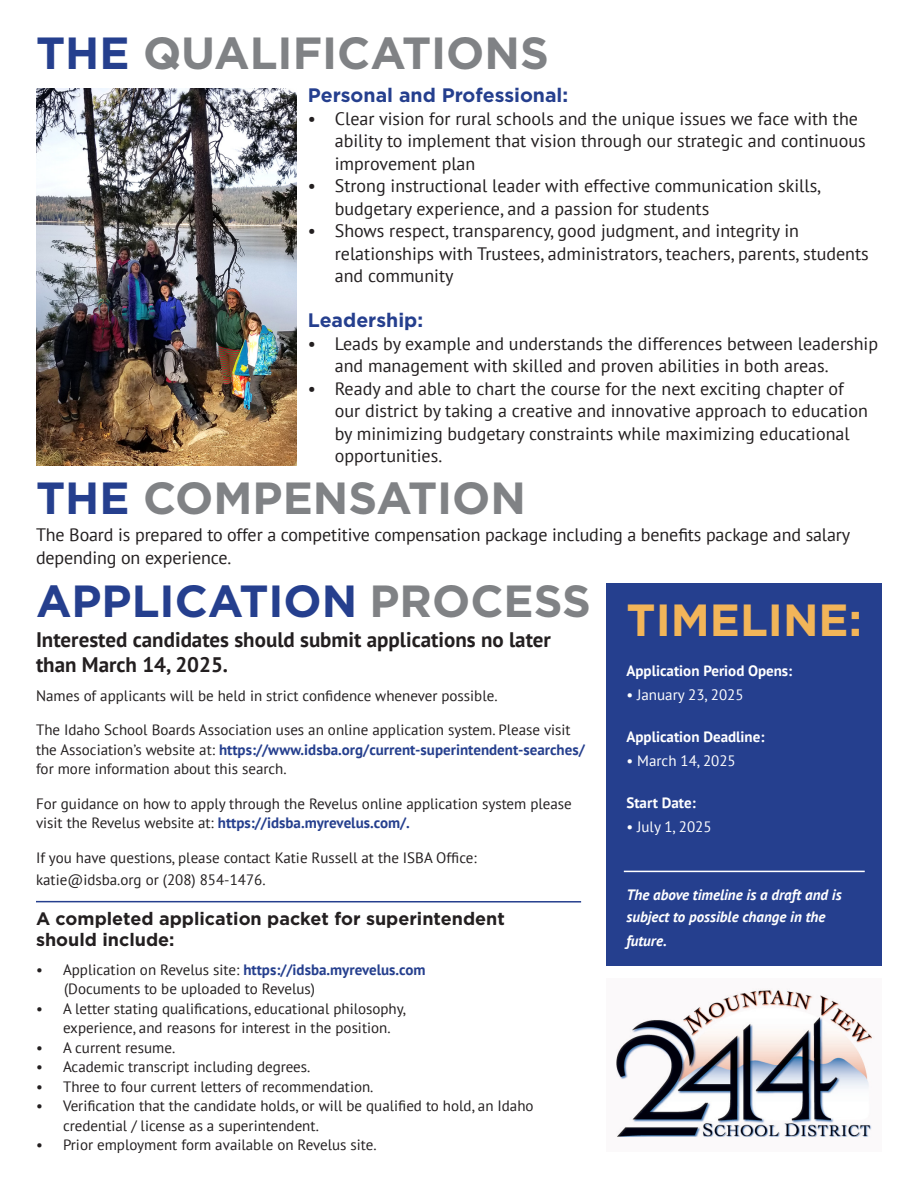
<style>
.page{position:relative;width:918px;height:1188px;background:#fff}
.page>*{position:absolute;margin:0;border:0;box-sizing:border-box;transform-origin:0 0}
.t1{font:700 45px "Gotham";color:#808285}
.t2{font:700 45px "Gotham";color:#253f8e}
.t3{font:700 45px "Gotham";color:#f2b559}
.t4{font:700 21px/25.2px "PT Sans";color:#231f20}
.t5{font:700 19.5px "Gotham";color:#253f8e}
.t6{font:18px/22.5px "PT Sans";color:#231f20}
.t7{font:700 18px "Gotham";color:#231f20}
.t8{font:15px/19.5px "PT Sans";color:#231f20}
.t9{font:italic 700 15px/24px "PT Sans";color:#fff}
.t10{font:700 15px "PT Sans";color:#fff}
.t11{font:700 15px "PT Sans";color:#253f8e}
.t12{font:15px "PT Sans";color:#fff}
.s1{color:#253f8e}
.s2{color:#808285}
.s3{font-weight:700;color:#253f8e}
.s4{font-weight:400;color:#231f20}
</style>
<div class="page">
<div style="left:607px;top:583px;width:275px;height:383px;background:#253f8e"></div>
<img style="left:616px;top:989px;width:256px;height:149px">
<img style="left:36px;top:88px;width:260px;height:377px">
<hr style="left:624px;top:871px;width:241px;height:1px;background:#fff">
<hr style="left:36px;top:901px;width:545px;height:2px;background:#253f8e">
<p class="t1" style="left:36px;top:23px;width:514px"><span class="s1">THE</span> QUALIFICATIONS</p>
<p class="t5" style="left:308px;top:83px;width:262px">Personal and Professional:</p>
<p class="t6" style="left:335px;top:107px;width:532px;text-indent:-27px">• Clear vision for rural schools and the unique issues we face with the ability to implement that vision through our strategic and continuous improvement plan</p>
<p class="t6" style="left:335px;top:174px;width:488px;text-indent:-27px">• Strong instructional leader with effective communication skills, budgetary experience, and a passion for students</p>
<p class="t6" style="left:335px;top:219px;width:536px;text-indent:-27px">• Shows respect, transparency, good judgment, and integrity in relationships with Trustees, administrators, teachers, parents, students and community</p>
<p class="t5" style="left:308px;top:308px;width:117px">Leadership:</p>
<p class="t6" style="left:335px;top:332px;width:545px;text-indent:-27px">• Leads by example and understands the differences between leadership and management with skilled and proven abilities in both areas.</p>
<p class="t6" style="left:335px;top:377px;width:535px;text-indent:-27px">• Ready and able to chart the course for the next exciting chapter of our district by taking a creative and innovative approach to education by minimizing budgetary constraints while maximizing educational opportunities.</p>
<p class="t1" style="left:36px;top:468px;width:492px"><span class="s1">THE</span> COMPENSATION</p>
<p class="t6" style="left:36px;top:523px;width:816px">The Board is prepared to offer a competitive compensation package including a benefits package and salary depending on experience.</p>
<p class="t2" style="left:36px;top:572px;width:556px">APPLICATION <span class="s2">PROCESS</span></p>
<p class="t4" style="left:36px;top:627px;width:516px">Interested candidates should submit applications no later than March 14, 2025.</p>
<p class="t8" style="left:36px;top:685px;width:463px">Names of applicants will be held in strict confidence whenever possible.</p>
<p class="t8" style="left:36px;top:720px;width:550px">The Idaho School Boards Association uses an online application system. Please visit the Association’s website at: <span class="s3">https://www.idsba.org/current-superintendent-searches/ </span>for more information about this search.</p>
<p class="t8" style="left:36px;top:793px;width:537px">For guidance on how to apply through the Revelus online application system please visit the Revelus website at: <span class="s3">https://idsba.myrevelus.com/.</span></p>
<p class="t8" style="left:36px;top:847px;width:442px">If you have questions, please contact Katie Russell at the ISBA Office:</p>
<p class="t8" style="left:36px;top:870px;width:231px">katie@idsba.org or (208) 854-1476.</p>
<p class="t7" style="left:36px;top:907px;width:470px">A completed application packet for superintendent</p>
<p class="t7" style="left:36px;top:928px;width:140px">should include:</p>
<p class="t11" style="left:36px;top:960px;width:391px"><span class="s4">• Application on Revelus site:</span> https://idsba.myrevelus.com</p>
<p class="t8" style="left:64px;top:979px;width:252px">(Documents to be uploaded to Revelus)</p>
<p class="t8" style="left:63px;top:999px;width:345px;text-indent:-27px">• A letter stating qualifications, educational philosophy, experience, and reasons for interest in the position.</p>
<p class="t8" style="left:36px;top:1038px;width:141px">• A current resume.</p>
<p class="t8" style="left:36px;top:1057px;width:276px">• Academic transcript including degrees.</p>
<p class="t8" style="left:36px;top:1077px;width:339px">• Three to four current letters of recommendation.</p>
<p class="t8" style="left:63px;top:1096px;width:472px;text-indent:-27px">• Verification that the candidate holds, or will be qualified to hold, an Idaho credential / license as a superintendent.</p>
<p class="t8" style="left:36px;top:1135px;width:342px">• Prior employment form available on Revelus site.</p>
<p class="t3" style="left:627px;top:590px;width:237px">TIMELINE:</p>
<p class="t10" style="left:626px;top:661px;width:167px">Application Period Opens:</p>
<p class="t12" style="left:626px;top:685px;width:119px">• January 23, 2025</p>
<p class="t10" style="left:626px;top:727px;width:140px">Application Deadline:</p>
<p class="t12" style="left:626px;top:751px;width:111px">• March 14, 2025</p>
<p class="t10" style="left:626px;top:793px;width:71px">Start Date:</p>
<p class="t12" style="left:626px;top:817px;width:87px">• July 1, 2025</p>
<p class="t9" style="left:626px;top:882px;width:217px">The above timeline is a draft and is</p>
<p class="t9" style="left:626px;top:905px;width:201px">subject to possible change in the future.</p>
</div>
